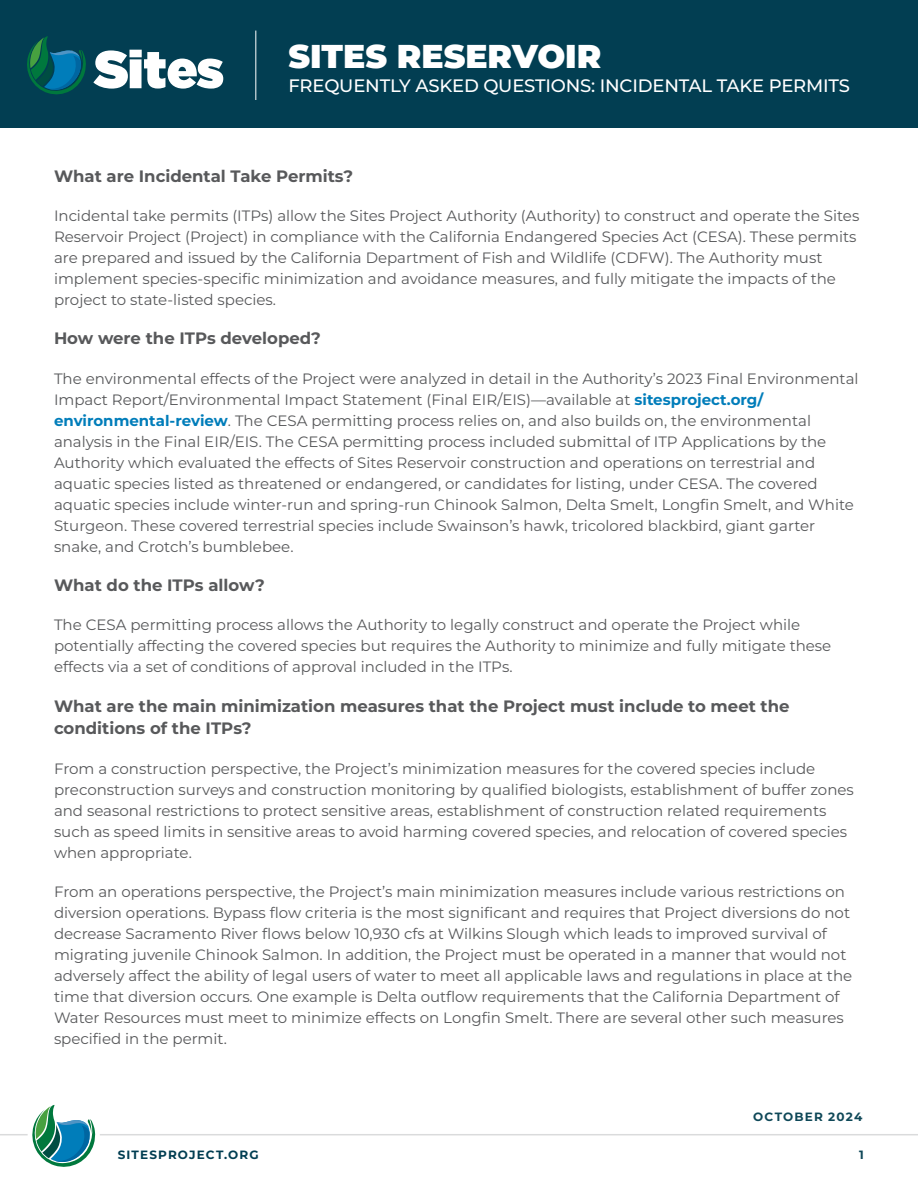
<style>
.page{position:relative;width:918px;height:1188px;background:#fff}
.page>*{position:absolute;margin:0;border:0;box-sizing:border-box;transform-origin:0 0}
.t1{font:900 33px "Montserrat";color:#fff}
.t2{font:500 18px "Montserrat";letter-spacing:-.01em;color:#fff}
.t3{font:700 16.5px/22.5px "Montserrat";color:#58595b}
.t4{font:15px/21px "Montserrat";color:#58595b}
.t5{font:700 12px "Montserrat";letter-spacing:.095em;color:#023e52}
.t6{font:700 12px "Montserrat";letter-spacing:.1em;color:#0f4858}
.s1{font-weight:700;color:#007dba}
</style>
<div class="page">
<hr style="left:0;top:1134px;width:918px;height:1px;background:#dadbdc">
<div style="left:0;top:0;width:918px;height:128px;background:#023e52"></div>
<div style="left:28px;top:1099px;width:72px;height:73px;background:#fff;border-radius:50%"></div>
<svg style="left:32px;top:1105px;width:63px;height:62px"></svg>
<hr style="left:255px;top:31px;width:1px;height:69px;background:#fff">
<svg style="left:93px;top:50px;width:130px;height:39px"></svg>
<svg style="left:27px;top:36px;width:59px;height:59px"></svg>
<h1 class="t1" style="left:288px;top:34px;width:315px">SITES RESERVOIR</h1>
<p class="t2" style="left:288px;top:73px;width:563px">FREQUENTLY ASKED QUESTIONS: INCIDENTAL TAKE PERMITS</p>
<p class="t3" style="left:54px;top:164px;width:301px">What are Incidental Take Permits?</p>
<p class="t4" style="left:54px;top:205px;width:807px">Incidental take permits (ITPs) allow the Sites Project Authority (Authority) to construct and operate the Sites Reservoir Project (Project) in compliance with the California Endangered Species Act (CESA). These permits are prepared and issued by the California Department of Fish and Wildlife (CDFW). The Authority must implement species-specific minimization and avoidance measures, and fully mitigate the impacts of the project to state-listed species.</p>
<p class="t3" style="left:54px;top:327px;width:268px">How were the ITPs developed?</p>
<p class="t4" style="left:54px;top:367px;width:806px">The environmental effects of the Project were analyzed in detail in the Authority’s 2023 Final Environmental Impact Report/Environmental Impact Statement (Final EIR/EIS)—available at <span class="s1">sitesproject.org/ environmental-review</span>. The CESA permitting process relies on, and also builds on, the environmental analysis in the Final EIR/EIS. The CESA permitting process included submittal of ITP Applications by the Authority which evaluated the effects of Sites Reservoir construction and operations on terrestrial and aquatic species listed as threatened or endangered, or candidates for listing, under CESA. The covered aquatic species include winter-run and spring-run Chinook Salmon, Delta Smelt, Longfin Smelt, and White Sturgeon. These covered terrestrial species include Swainson’s hawk, tricolored blackbird, giant garter snake, and Crotch’s bumblebee.</p>
<p class="t3" style="left:54px;top:573px;width:212px">What do the ITPs allow?</p>
<p class="t4" style="left:54px;top:614px;width:779px">The CESA permitting process allows the Authority to legally construct and operate the Project while potentially affecting the covered species but requires the Authority to minimize and fully mitigate these effects via a set of conditions of approval included in the ITPs.</p>
<p class="t3" style="left:54px;top:694px;width:737px">What are the main minimization measures that the Project must include to meet the conditions of the ITPs?</p>
<p class="t4" style="left:54px;top:757px;width:801px">From a construction perspective, the Project’s minimization measures for the covered species include preconstruction surveys and construction monitoring by qualified biologists, establishment of buffer zones and seasonal restrictions to protect sensitive areas, establishment of construction related requirements such as speed limits in sensitive areas to avoid harming covered species, and relocation of covered species when appropriate.</p>
<p class="t4" style="left:54px;top:881px;width:800px">From an operations perspective, the Project’s main minimization measures include various restrictions on diversion operations. Bypass flow criteria is the most significant and requires that Project diversions do not decrease Sacramento River flows below 10,930 cfs at Wilkins Slough which leads to improved survival of migrating juvenile Chinook Salmon. In addition, the Project must be operated in a manner that would not adversely affect the ability of legal users of water to meet all applicable laws and regulations in place at the time that diversion occurs. One example is Delta outflow requirements that the California Department of Water Resources must meet to minimize effects on Longfin Smelt. There are several other such measures specified in the permit.</p>
<p class="t6" style="left:753px;top:1109px;width:111px">OCTOBER 2024</p>
<p class="t5" style="left:118px;top:1147px;width:142px">SITESPROJECT.ORG</p>
<p class="t6" style="left:859px;top:1147px;width:6px">1</p>
</div>
